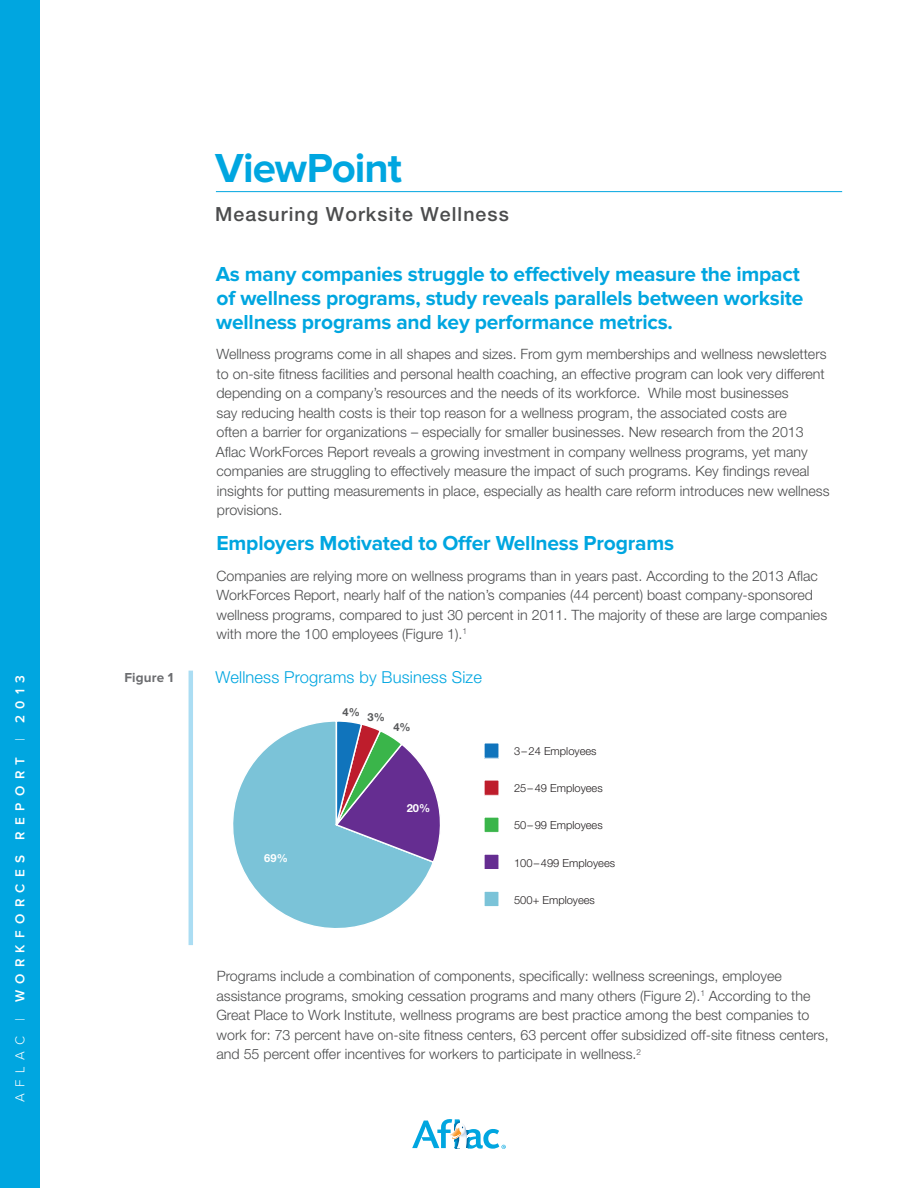
<style>
.page{position:relative;width:918px;height:1188px;background:#fff}
.page>*{position:absolute;margin:0;border:0;box-sizing:border-box;transform-origin:0 0}
.t1{font:700 42px "Proxima Nova";letter-spacing:-.025em;color:#00a6e0}
.t2{font:700 21px/24px "Proxima Nova";letter-spacing:-.01em;color:#00a6e0}
.t3{font:500 19.5px "Helvetica Neue LT Std";letter-spacing:.055em;color:#4b4c4d}
.t4{font:300 16.5px "Helvetica Neue LT Std";letter-spacing:.01em;color:#00a6e0}
.t5{font:300 14.25px/19.5px "Helvetica Neue LT Std";color:#4b4c4d}
.t6{font:600 13.5px "Proxima Nova";letter-spacing:.465em;color:#fff}
.t7{font:700 13.5px "Proxima Nova";letter-spacing:.01em;color:#6c6d70}
.t8{font:300 11.1px "Helvetica Neue LT Std";color:#231f20}
.t9{font:700 11.1px "Helvetica Neue LT Std";color:#57585a}
.t10{font:700 11.1px "Helvetica Neue LT Std";color:#fff}
.s1{font-weight:300}
</style>
<div class="page">
<svg style="left:412px;top:1119px;width:94px;height:30px"></svg>
<hr style="left:216px;top:191px;width:626px;height:1px;background:#00a6e0">
<div style="left:0;top:0;width:40px;height:1188px;background:#00a6e0"></div>
<hr style="left:189px;top:671px;width:4px;height:274px;background:#abddf3">
<svg style="left:233px;top:721px;width:199px;height:207px"></svg>
<svg style="left:334px;top:721px;width:106px;height:143px"></svg>
<div style="left:484px;top:891px;width:15px;height:16px;background:#7bc3d8"></div>
<div style="left:484px;top:891px;width:15px;height:16px;border:1px solid #fff"></div>
<div style="left:484px;top:854px;width:15px;height:16px;background:#652d91"></div>
<div style="left:484px;top:854px;width:15px;height:16px;border:1px solid #fff"></div>
<div style="left:484px;top:817px;width:15px;height:15px;background:#3ab54a"></div>
<div style="left:484px;top:817px;width:15px;height:16px;border:1px solid #fff"></div>
<div style="left:484px;top:780px;width:15px;height:15px;background:#be1d2c"></div>
<div style="left:484px;top:780px;width:15px;height:16px;border:1px solid #fff"></div>
<div style="left:484px;top:743px;width:15px;height:15px;background:#1074bc"></div>
<div style="left:484px;top:743px;width:15px;height:16px;border:1px solid #fff"></div>
<p class="t6" style="left:14px;top:1102px;width:428px;rotate:-90deg"><span class="s1">Aflac |</span> Workforces report <span class="s1">|</span> 2013</p>
<h1 class="t1" style="left:215px;top:144px;width:188px">ViewPoint</h1>
<h3 class="t3" style="left:215px;top:202px;width:295px">Measuring Worksite Wellness</h3>
<h2 class="t2" style="left:216px;top:263px;width:589px">As many companies struggle to effectively measure the impact of wellness programs, study reveals parallels between worksite wellness programs and key performance metrics.</h2>
<p class="t5" style="left:216px;top:344px;width:615px">Wellness programs come in all shapes and sizes. From gym memberships and wellness newsletters to on-site fitness facilities and personal health coaching, an effective program can look very different depending on a company’s resources and the needs of its workforce. While most businesses<br>say reducing health costs is their top reason for a wellness program, the associated costs are<br>often a barrier for organizations – especially for smaller businesses. New research from the 2013<br>Aflac WorkForces Report reveals a growing investment in company wellness programs, yet many companies are struggling to effectively measure the impact of such programs. Key findings reveal insights for putting measurements in place, especially as health care reform introduces new wellness provisions.</p>
<h2 class="t2" style="left:217px;top:532px;width:459px">Employers Motivated to Offer Wellness Programs</h2>
<p class="t5" style="left:216px;top:565px;width:612px">Companies are relying more on wellness programs than in years past. According to the 2013 Aflac WorkForces Report, nearly half of the nation’s companies (44 percent) boast company-sponsored wellness programs, compared to just 30 percent in 2011. The majority of these are large companies with more the 100 employees (Figure 1).<sup>1</sup></p>
<p class="t7" style="left:124px;top:669px;width:51px">Figure 1</p>
<p class="t4" style="left:216px;top:667px;width:268px">Wellness Programs by Business Size</p>
<p class="t10" style="left:264px;top:851px;width:25px">69%</p>
<p class="t9" style="left:342px;top:705px;width:19px">4%</p>
<p class="t9" style="left:368px;top:710px;width:19px">3%</p>
<p class="t9" style="left:393px;top:720px;width:19px">4%</p>
<p class="t10" style="left:407px;top:801px;width:25px">20%</p>
<p class="t8" style="left:514px;top:744px;width:84px">3– 24 Employees</p>
<p class="t8" style="left:514px;top:781px;width:90px">25– 49 Employees</p>
<p class="t8" style="left:514px;top:819px;width:90px">50– 99 Employees</p>
<p class="t8" style="left:514px;top:856px;width:102px">100– 499 Employees</p>
<p class="t8" style="left:514px;top:893px;width:82px">500+ Employees</p>
<p class="t5" style="left:216px;top:966px;width:614px">Programs include a combination of components, specifically: wellness screenings, employee assistance programs, smoking cessation programs and many others (Figure 2).<sup>1</sup> According to the Great Place to Work Institute, wellness programs are best practice among the best companies to work for: 73 percent have on-site fitness centers, 63 percent offer subsidized off-site fitness centers, and 55 percent offer incentives for workers to participate in wellness.<sup>2</sup></p>
</div>
